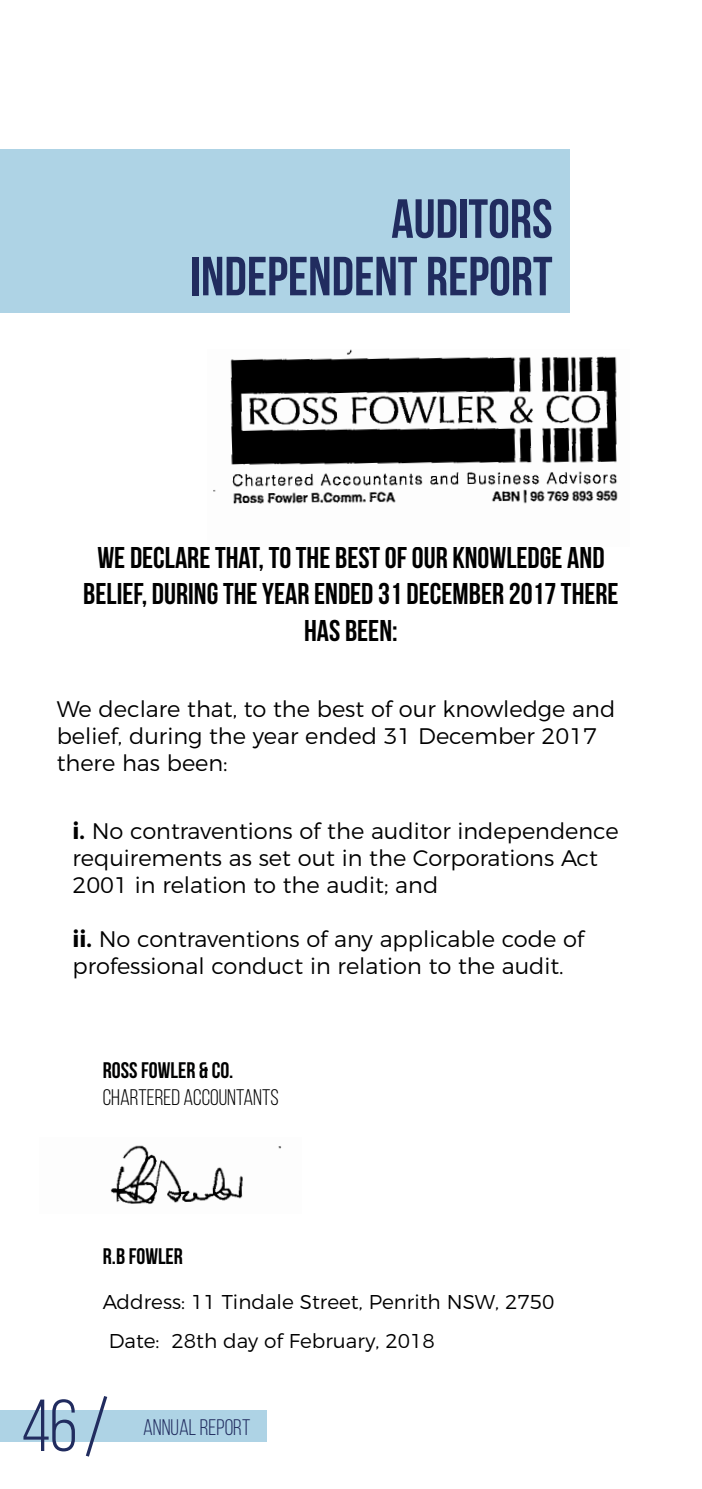
<style>
.page{position:relative;width:702px;height:1489px;background:#fff}
.page>*{position:absolute;margin:0;border:0;box-sizing:border-box;transform-origin:0 0}
.t1{font:73.25px "Bebas Neue";color:#212c5f}
.t2{font:700 55px/57.5px "Bebas Neue";color:#212c5f;text-align:right}
.t3{font:700 30px/36px "Bebas Neue";color:#000;text-align:center}
.t4{font:300 22.5px/27px "Montserrat";color:#000}
.t5{font:700 22.5px "Bebas Neue";color:#000101}
.t6{font:22.5px "Bebas Neue";color:#000101}
.t7{font:22.5px "Bebas Neue";color:#212c5f}
.t8{font:300 20px/39px "Montserrat";color:#000}
.s1{font-weight:700}
</style>
<div class="page">
<div style="left:0;top:1410px;width:267px;height:31px;background:#aed3e5"></div>
<svg style="left:83px;top:1396px;width:27px;height:61px"></svg>
<div style="left:0;top:149px;width:570px;height:164px;background:#aed3e5"></div>
<img style="left:213px;top:349px;width:405px;height:155px">
<img style="left:110px;top:1145px;width:172px;height:60px">
<h2 class="t2" style="left:190px;top:189px;width:363px">AUDITORS<br>INDEPENDENT REPORT</h2>
<h3 class="t3" style="left:83px;top:539px;width:536px">WE DECLARE THAT, TO THE BEST OF OUR KNOWLEDGE AND<br>BELIEF, DURING THE YEAR ENDED 31 DECEMBER 2017 THERE<br>HAS BEEN:</h3>
<p class="t4" style="left:57px;top:693px;width:560px">We declare that, to the best of our knowledge and belief, during the year ended 31 December 2017 there has been:</p>
<p class="t4" style="left:72px;top:816px;width:547px"><span class="s1">i.</span> No contraventions of the auditor independence requirements as set out in the Corporations Act<br>2001 in relation to the audit; and</p>
<p class="t4" style="left:72px;top:924px;width:513px"><span class="s1">ii.</span> No contraventions of any applicable code of professional conduct in relation to the audit.</p>
<p class="t5" style="left:103px;top:1057px;width:132px">ROSS FOWLER &amp; CO.</p>
<p class="t6" style="left:103px;top:1084px;width:177px">CHARTERED ACCOUNTANTS</p>
<p class="t5" style="left:103px;top:1243px;width:82px">R.B FOWLER</p>
<h1 class="t1" style="left:21px;top:1386px;width:58px">46</h1>
<p class="t8" style="left:109px;top:1280px;width:447px;text-indent:-6px">Address: 11 Tindale Street, Penrith NSW, 2750<br>Date: 28th day of February, 2018</p>
<p class="t7" style="left:143px;top:1415px;width:109px">ANNUAL REPORT</p>
</div>
